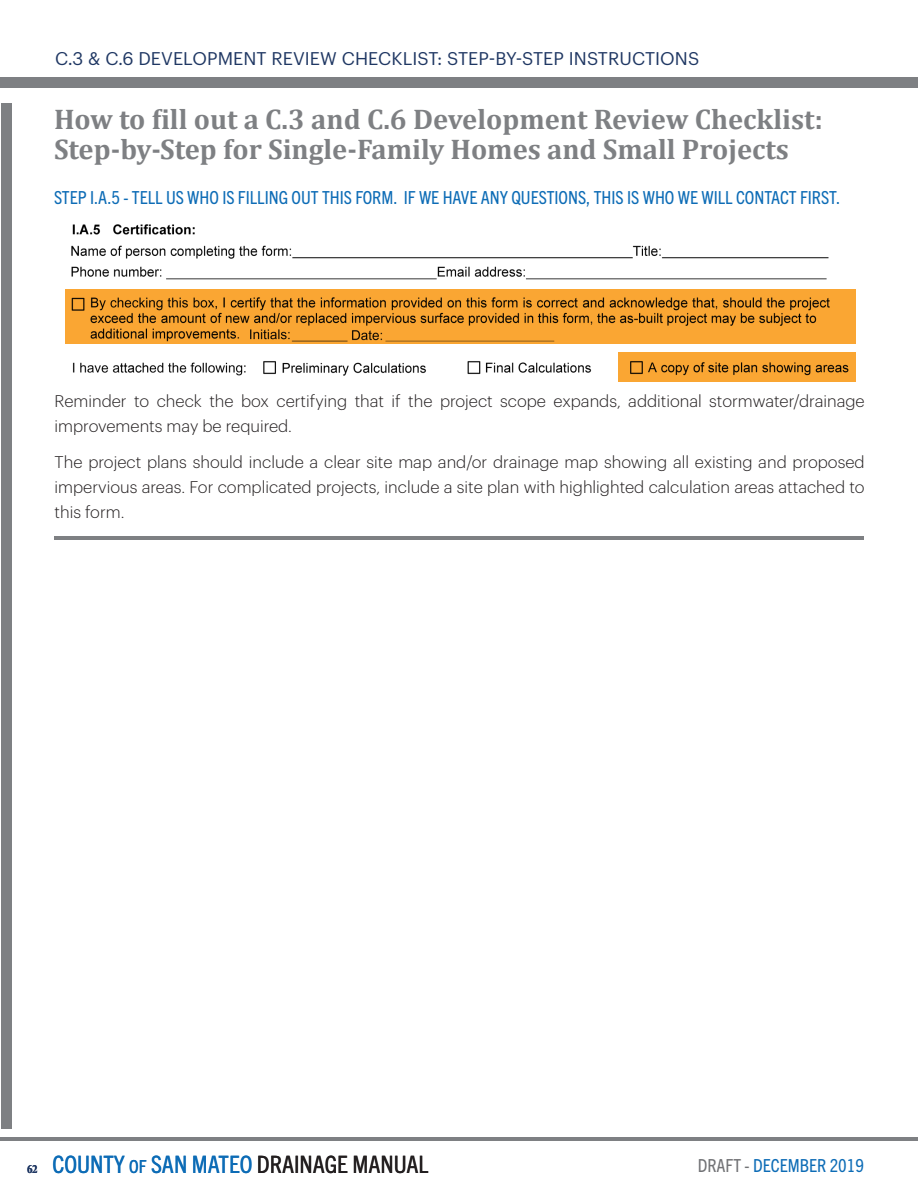
<style>
.page{position:relative;width:918px;height:1188px;background:#fff}
.page>*{position:absolute;margin:0;border:0;box-sizing:border-box;transform-origin:0 0}
.t1{font:700 28.5px/30px "Cambria";color:#7e8083}
.t2{font:condensed 24px "Trade Gothic Next LT Pro";color:#0d6cb6}
.version-date-L-align{font:condensed 18px "Trade Gothic Next LT Pro";color:#0d6cb6}
.t3{font:18px "Graphik";letter-spacing:.005em;color:#1f3763}
.t4{font:condensed 18px "Trade Gothic Next LT Pro";color:#717275}
.t5{font:300 16.5px/24.8px "Graphik";color:#231f20}
.s1{font-family:"Meno Display";font-weight:900;font-stretch:extra-condensed;font-size:11.25px;color:#1f3763}
.s2{font-size:18px}
.s3{color:#231f20}
.s4{color:#0d6cb6}
</style>
<div class="page">
<hr style="left:54px;top:536px;width:810px;height:4px;background:#7e8083">
<img style="left:65px;top:224px;width:786px;height:158px">
<div style="left:1px;top:103px;width:11px;height:1026px;background:#7e8083"></div>
<div style="left:0;top:77px;width:918px;height:10px;background:#7e8083"></div>
<hr style="left:0;top:1137px;width:918px;height:4px;background:#7e8083">
<p class="t3" style="left:55px;top:45px;width:108px">C.3 &amp; C.6 DEVELOPMENT</p>
<p class="t3" style="left:271px;top:45px;width:23px">REVIEW</p>
<p class="t3" style="left:342px;top:45px;width:25px">CHECKLIST</p>
<p class="t3" style="left:437px;top:45px;width:108px">: STEP-BY-STEP</p>
<p class="t3" style="left:569px;top:45px;width:18px">INSTRUCTIONS</p>
<p class="t1" style="left:54px;top:104px;width:770px">How to fill out a C.3 and C.6 Development Review Checklist:<br>Step-by-Step for Single-Family Homes and Small Projects</p>
<p class="version-date-L-align" style="left:54px;top:185px;width:788px">STEP I.A.5 - TELL US WHO IS FILLING OUT THIS FORM. IF WE HAVE ANY QUESTIONS, THIS IS WHO WE WILL CONTACT FIRST.</p>
<p class="t5" style="left:55px;top:387px;width:811px">Reminder to check the box certifying that if the project scope expands, additional stormwater/drainage improvements may be required.</p>
<p class="t5" style="left:55px;top:449px;width:812px;text-align:justify">The project plans should include a clear site map and/or drainage map showing all existing and proposed impervious areas. For complicated projects, include a site plan with highlighted calculation areas attached to this form.</p>
<h2 class="t2" style="left:27px;top:1148px;width:403px"><span class="s1">62</span> COUNTY <span class="s2">OF</span> SAN MATEO <span class="s3">DRAINAGE MANUAL</span></h2>
<p class="t4" style="left:698px;top:1153px;width:75px">DRAFT - <span class="s4">DECEM</span></p>
<p class="version-date-L-align" style="left:800px;top:1153px;width:66px">BER 2019</p>
</div>
